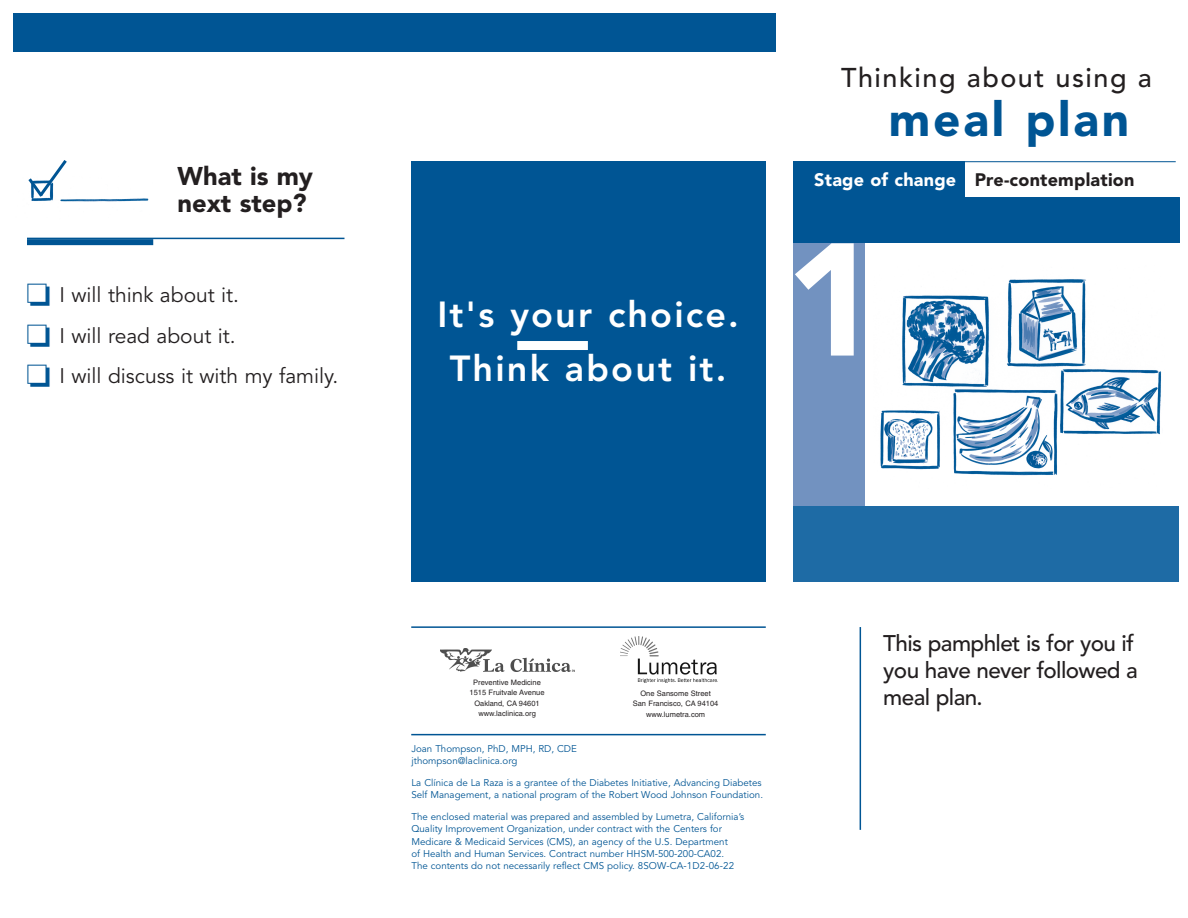
<style>
.page{position:relative;width:1188px;height:918px;background:#fff}
.page>*{position:absolute;margin:0;border:0;box-sizing:border-box;transform-origin:0 0}
.t1{font:900 158.55px "Avenir";color:#fff}
.t2{font:900 47.7px "Avenir";letter-spacing:.06em;color:#005594}
.t3{font:800 36px/54px "Avenir";letter-spacing:.06em;color:#fff;text-align:center}
.t4{font:500 27px "Avenir";letter-spacing:.055em;color:#231f20}
.t5{font:900 25.5px/27px "Avenir";color:#231f20}
.t6{font:500 22.5px/27px "Avenir";letter-spacing:-.03em;color:#231f20}
.t7{font:21px/40.5px "Avenir";color:#231f20}
.t8{font:900 18px "Avenir";letter-spacing:.01em;color:#231f20}
.t9{font:9.75px/12.1px "Avenir";color:#005594}
.t10{font:7.5px/10.5px "Helvetica";color:#231f20;text-align:center}
.s1{color:#005594}
.s2{color:#fff}
</style>
<div class="page">
<div style="left:411px;top:161px;width:354px;height:420px;background:#005594"></div>
<div style="left:14px;top:14px;width:762px;height:38px;background:#005594"></div>
<div style="left:794px;top:240px;width:71px;height:273px;background:#7292c0"></div>
<img style="left:880px;top:279px;width:282px;height:197px">
<hr style="left:860px;top:627px;width:1px;height:203px;background:#005594">
<div style="left:27px;top:239px;width:126px;height:6px;background:#005594"></div>
<hr style="left:27px;top:238px;width:317px;height:1px;background:#005594">
<hr style="left:411px;top:734px;width:355px;height:1px;background:#005594">
<hr style="left:411px;top:626px;width:355px;height:2px;background:#005594">
<div style="left:517px;top:341px;width:71px;height:9px;background:#fff"></div>
<div style="left:793px;top:506px;width:386px;height:75px;background:#1e6ba5"></div>
<div style="left:794px;top:198px;width:386px;height:45px;background:#005594"></div>
<hr style="left:794px;top:197px;width:386px;height:2px;background:#005594">
<div style="left:794px;top:161px;width:171px;height:37px;background:#005594"></div>
<hr style="left:950px;top:161px;width:226px;height:1px;background:#005594">
<img style="left:441px;top:649px;width:133px;height:22px">
<img style="left:621px;top:636px;width:96px;height:46px">
<img style="left:31px;top:198px;width:118px;height:4px">
<svg style="left:28px;top:160px;width:42px;height:40px"></svg>
<h3 class="t5" style="left:178px;top:165px;width:137px">What is my next step?</h3>
<h3 class="t7" style="left:27px;top:276px;width:313px"><span class="s1">❏</span> I will think about it.<br><span class="s1">❏</span> I will read about it.<br><span class="s1">❏</span> I will discuss it with my family.</h3>
<h3 class="t3" style="left:437px;top:290px;width:303px">It's your choice.<br>Think about it.</h3>
<h3 class="t4" style="left:841px;top:67px;width:312px">Thinking about using a</h3>
<h2 class="t2" style="left:889px;top:100px;width:242px">meal plan</h2>
<h3 class="t8" style="left:814px;top:172px;width:322px"><span class="s2">Stage of change</span> Pre-contemplation</h3>
<h1 class="t1" style="left:785px;top:236px;width:95px">1</h1>
<p class="t10" style="left:470px;top:678px;width:76px">Preventive Medicine<br>1515 Fruitvale Avenue<br>Oakland, CA 94601 www.laclinica.org</p>
<p class="t10" style="left:633px;top:688px;width:87px">One Sansome Street<br>San Francisco, CA 94104 www.lumetra.com</p>
<p class="t9" style="left:411px;top:743px;width:167px">Joan Thompson, PhD, MPH, RD, CDE jthompson@laclinica.org</p>
<p class="t9" style="left:411px;top:777px;width:353px">La Clínica de La Raza is a grantee of the Diabetes Initiative, Advancing Diabetes<br>Self Management, a national program of the Robert Wood Johnson Foundation.</p>
<p class="t9" style="left:411px;top:811px;width:334px">The enclosed material was prepared and assembled by Lumetra, California’s Quality Improvement Organization, under contract with the Centers for Medicare &amp; Medicaid Services (CMS), an agency of the U.S. Department<br>of Health and Human Services. Contract number HHSM-500-200-CA02.<br>The contents do not necessarily reflect CMS policy. 8SOW-CA-1D2-06-22</p>
<h3 class="t6" style="left:883px;top:631px;width:256px">This pamphlet is for you if you have never followed a meal plan.</h3>
</div>
